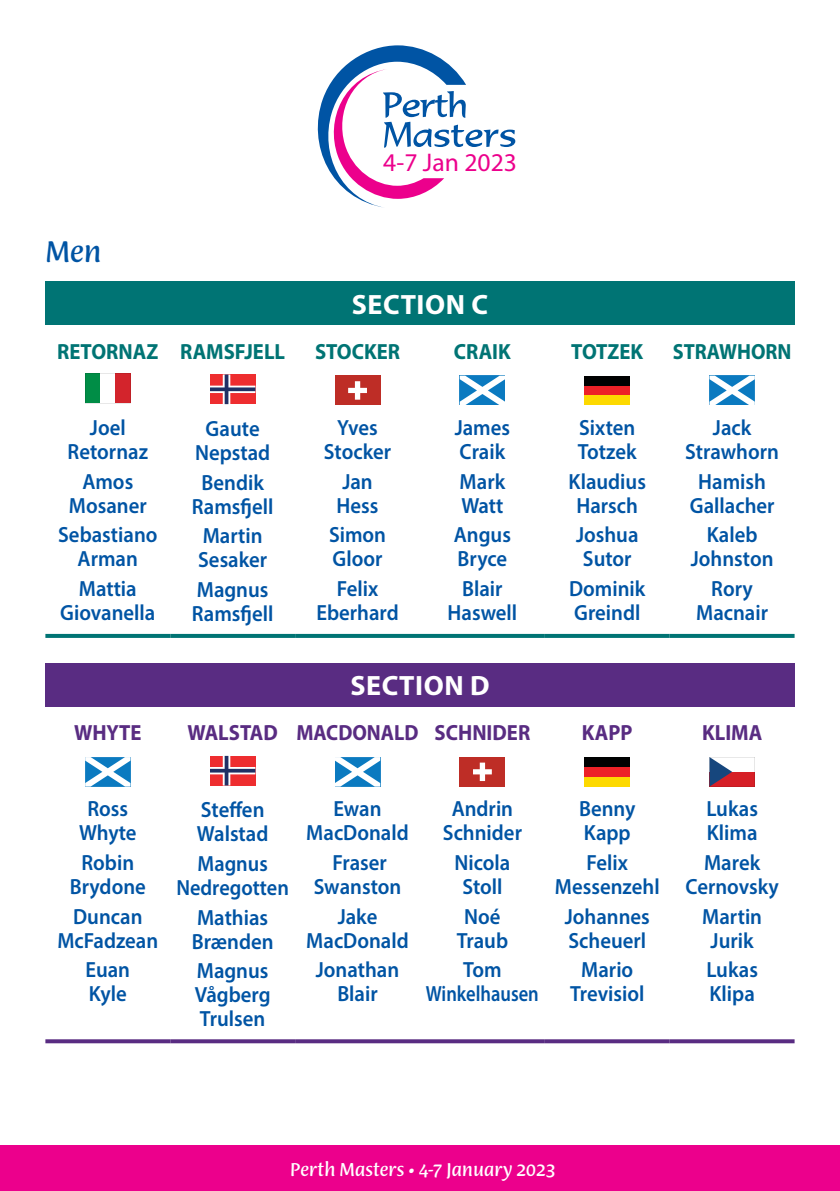
<style>
.page{position:relative;width:840px;height:1191px;background:#fff}
.page>*{position:absolute;margin:0;border:0;box-sizing:border-box;transform-origin:0 0}
.t1{font:32px "Ciabatta";color:#0054a4}
.t2{font:700 28px "Myriad Pro";letter-spacing:.02em;color:#fff}
.t3{font:25.6px "Myriad Pro";color:#ec008c}
.t4{font:600 22px/24px "Myriad Pro";color:#0054a4;text-align:center;scale:.94 1}
.t5{font:700 22px "Myriad Pro";color:#007474;scale:.94 1}
.t6{font:700 22px "Myriad Pro";color:#592c82;scale:.94 1}
.t7{font:600 22px/24px "Myriad Pro";color:#0054a4;text-align:center;scale:.92 1}
.t8{font:700 22px "Myriad Pro";color:#007474;scale:.92 1}
.t9{font:700 22px "Myriad Pro";color:#592c82;scale:.92 1}
.t10{font:20px "Ciabatta";color:#fff}
</style>
<div class="page">
<div style="left:0;top:1145px;width:839px;height:46px;background:#ec008c"></div>
<div style="left:45px;top:281px;width:749px;height:44px;background:#007474"></div>
<svg style="left:45px;top:634px;width:125px;height:4px"></svg>
<svg style="left:170px;top:634px;width:125px;height:4px"></svg>
<svg style="left:295px;top:634px;width:125px;height:4px"></svg>
<svg style="left:420px;top:634px;width:124px;height:4px"></svg>
<svg style="left:544px;top:634px;width:125px;height:4px"></svg>
<svg style="left:669px;top:634px;width:125px;height:4px"></svg>
<svg style="left:85px;top:373px;width:45px;height:30px"></svg>
<svg style="left:210px;top:374px;width:45px;height:30px"></svg>
<div style="left:334px;top:375px;width:46px;height:30px;background:#be2d26"></div>
<svg style="left:348px;top:381px;width:19px;height:19px"></svg>
<svg style="left:459px;top:375px;width:46px;height:30px"></svg>
<div style="left:584px;top:395px;width:45px;height:10px;background:#fdd900"></div>
<div style="left:584px;top:385px;width:45px;height:10px;background:#ed2127"></div>
<div style="left:584px;top:375px;width:45px;height:10px;background:#000101"></div>
<svg style="left:709px;top:375px;width:45px;height:30px"></svg>
<div style="left:45px;top:663px;width:749px;height:43px;background:#592c82"></div>
<svg style="left:45px;top:1039px;width:125px;height:4px"></svg>
<svg style="left:170px;top:1039px;width:125px;height:4px"></svg>
<svg style="left:295px;top:1039px;width:125px;height:4px"></svg>
<svg style="left:420px;top:1039px;width:124px;height:4px"></svg>
<svg style="left:544px;top:1039px;width:125px;height:4px"></svg>
<svg style="left:669px;top:1039px;width:125px;height:4px"></svg>
<svg style="left:85px;top:757px;width:45px;height:29px"></svg>
<svg style="left:210px;top:756px;width:45px;height:29px"></svg>
<svg style="left:335px;top:757px;width:45px;height:29px"></svg>
<div style="left:459px;top:757px;width:46px;height:29px;background:#be2d26"></div>
<svg style="left:473px;top:762px;width:18px;height:19px"></svg>
<div style="left:584px;top:776px;width:45px;height:10px;background:#fdd900"></div>
<div style="left:584px;top:767px;width:45px;height:9px;background:#ed2127"></div>
<div style="left:584px;top:757px;width:45px;height:10px;background:#000101"></div>
<svg style="left:709px;top:757px;width:45px;height:29px"></svg>
<svg style="left:317px;top:45px;width:198px;height:163px"></svg>
<p class="t3" style="left:383px;top:147px;width:135px">4-7 Jan 2023</p>
<p class="t1" style="left:45px;top:231px;width:58px">Men</p>
<p class="t2" style="left:351px;top:286px;width:138px">SECTION C</p>
<p class="t5" style="left:57px;top:337px;width:109px">RETORNAZ</p>
<p class="t5" style="left:180px;top:337px;width:113px">RAMSFJELL</p>
<p class="t5" style="left:315px;top:337px;width:92px">STOCKER</p>
<p class="t5" style="left:453px;top:337px;width:62px">CRAIK</p>
<p class="t5" style="left:571px;top:337px;width:78px">TOTZEK</p>
<p class="t8" style="left:672px;top:337px;width:131px">STRAWHORN</p>
<p class="t4" style="left:68px;top:415px;width:87px">Joel<br>Retornaz</p>
<p class="t4" style="left:69px;top:469px;width:84px">Amos<br>Mosaner</p>
<p class="t4" style="left:58px;top:522px;width:107px">Sebastiano<br>Arman</p>
<p class="t4" style="left:60px;top:576px;width:103px">Mattia<br>Giovanella</p>
<p class="t4" style="left:195px;top:416px;width:81px">Gaute<br>Nepstad</p>
<p class="t4" style="left:192px;top:469px;width:88px">Bendik<br>Ramsfjell</p>
<p class="t4" style="left:198px;top:523px;width:75px;text-align:left">Martin<br>Sesaker</p>
<p class="t4" style="left:192px;top:577px;width:88px;text-align:left">Magnus<br>Ramsfjell</p>
<p class="t4" style="left:324px;top:415px;width:73px">Yves<br>Stocker</p>
<p class="t4" style="left:336px;top:469px;width:46px;text-align:left">Jan<br>Hess</p>
<p class="t4" style="left:329px;top:522px;width:62px;text-align:left">Simon<br>Gloor</p>
<p class="t4" style="left:316px;top:576px;width:89px">Felix<br>Eberhard</p>
<p class="t4" style="left:454px;top:415px;width:60px;text-align:left">James<br>Craik</p>
<p class="t4" style="left:459px;top:469px;width:50px;text-align:left">Mark<br>Watt</p>
<p class="t4" style="left:453px;top:522px;width:62px;text-align:left">Angus<br>Bryce</p>
<p class="t4" style="left:447px;top:576px;width:75px">Blair<br>Haswell</p>
<p class="t4" style="left:577px;top:415px;width:64px;text-align:left">Sixten<br>Totzek</p>
<p class="t4" style="left:568px;top:469px;width:84px">Klaudius<br>Harsch</p>
<p class="t4" style="left:575px;top:522px;width:68px">Joshua<br>Sutor</p>
<p class="t4" style="left:568px;top:576px;width:83px;text-align:left">Dominik<br>Greindl</p>
<p class="t4" style="left:685px;top:415px;width:101px">Jack<br>Strawhorn</p>
<p class="t4" style="left:689px;top:469px;width:92px">Hamish<br>Gallacher</p>
<p class="t4" style="left:690px;top:522px;width:89px">Kaleb<br>Johnston</p>
<p class="t4" style="left:695px;top:576px;width:78px">Rory<br>Macnair</p>
<p class="t2" style="left:350px;top:667px;width:140px">SECTION D</p>
<p class="t6" style="left:74px;top:718px;width:73px">WHYTE</p>
<p class="t6" style="left:187px;top:718px;width:98px">WALSTAD</p>
<p class="t9" style="left:296px;top:718px;width:134px">MACDONALD</p>
<p class="t6" style="left:434px;top:718px;width:103px">SCHNIDER</p>
<p class="t6" style="left:581px;top:718px;width:55px">KAPP</p>
<p class="t6" style="left:701px;top:718px;width:65px">KLIMA</p>
<p class="t4" style="left:79px;top:796px;width:63px">Ross<br>Whyte</p>
<p class="t4" style="left:70px;top:850px;width:82px">Robin<br>Brydone</p>
<p class="t4" style="left:57px;top:903px;width:109px">Duncan<br>McFadzean</p>
<p class="t4" style="left:85px;top:957px;width:49px;text-align:left">Euan<br>Kyle</p>
<p class="t4" style="left:197px;top:797px;width:77px;text-align:left">Steffen<br>Walstad</p>
<p class="t7" style="left:176px;top:851px;width:124px">Magnus<br>Nedregotten</p>
<p class="t4" style="left:192px;top:904px;width:88px;text-align:left">Mathias<br>Brænden</p>
<p class="t4" style="left:195px;top:958px;width:82px;text-align:justify">Magnus Vågberg Trulsen</p>
<p class="t4" style="left:306px;top:796px;width:110px">Ewan<br>MacDonald</p>
<p class="t4" style="left:313px;top:850px;width:95px">Fraser<br>Swanston</p>
<p class="t4" style="left:306px;top:903px;width:110px">Jake<br>MacDonald</p>
<p class="t4" style="left:315px;top:957px;width:90px">Jonathan<br>Blair</p>
<p class="t4" style="left:442px;top:796px;width:86px">Andrin<br>Schnider</p>
<p class="t4" style="left:454px;top:850px;width:61px">Nicola<br>Stoll</p>
<p class="t4" style="left:456px;top:903px;width:56px">Noé<br>Traub</p>
<p class="t4" style="left:425px;top:957px;width:122px">Tom<br>Winkelhausen</p>
<p class="t4" style="left:578px;top:796px;width:61px;text-align:left">Benny<br>Kapp</p>
<p class="t4" style="left:554px;top:850px;width:113px">Felix<br>Messenzehl</p>
<p class="t4" style="left:564px;top:903px;width:92px;text-align:left">Johannes<br>Scheuerl</p>
<p class="t4" style="left:569px;top:957px;width:81px">Mario<br>Trevisiol</p>
<p class="t4" style="left:706px;top:796px;width:56px;text-align:left">Lukas<br>Klima</p>
<p class="t4" style="left:685px;top:850px;width:101px">Marek<br>Cernovsky</p>
<p class="t4" style="left:701px;top:903px;width:65px">Martin<br>Jurik</p>
<p class="t4" style="left:706px;top:957px;width:56px;text-align:left">Lukas<br>Klipa</p>
<p class="t10" style="left:290px;top:1156px;width:267px">Perth Masters • 4-7 January 2023</p>
</div>
